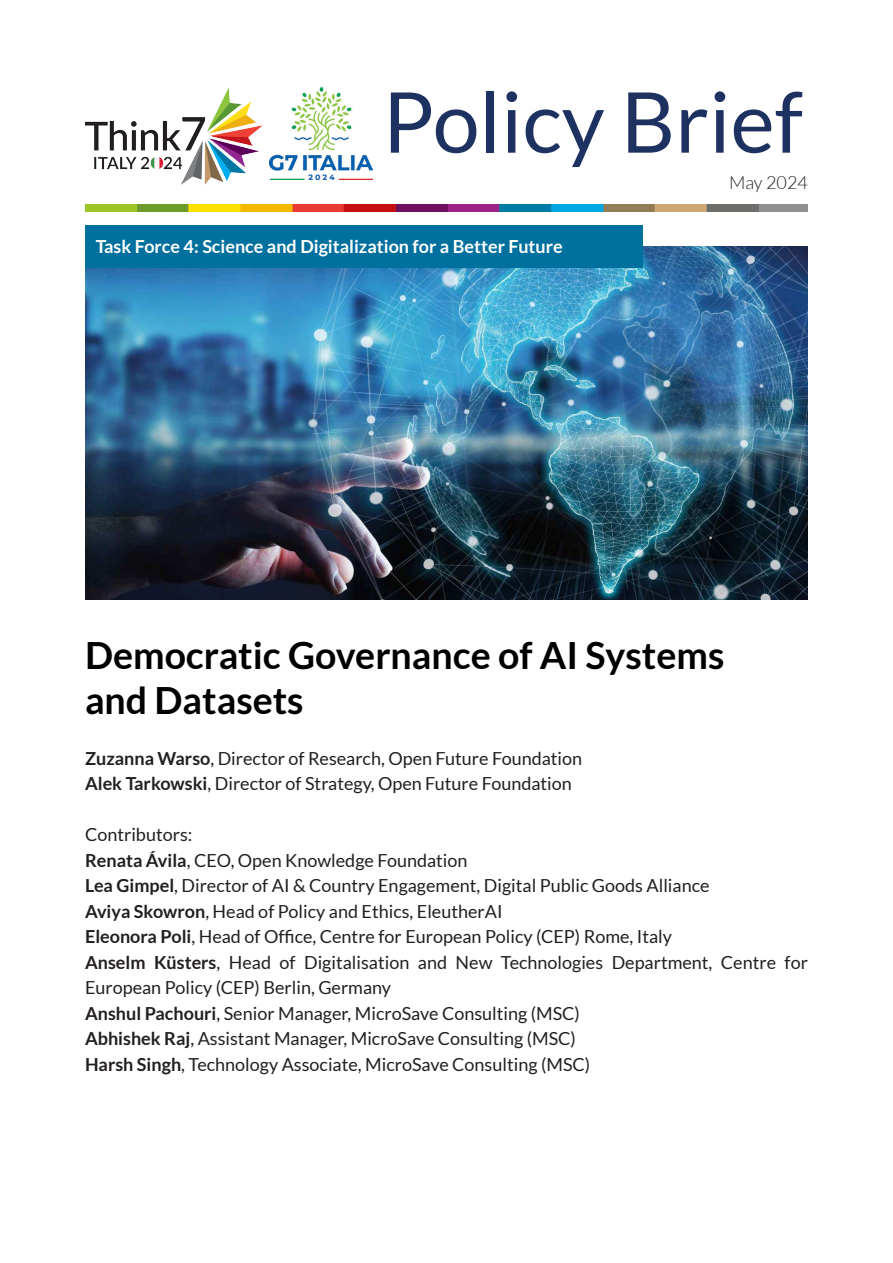
<style>
.page{position:relative;width:893px;height:1263px;background:#fff}
.page>*{position:absolute;margin:0;border:0;box-sizing:border-box;transform-origin:0 0}
.t1{font:84px "Lato";color:#1e3262}
.TITOLO{font:700 37.5px "Lato";color:#000}
.TESTO{font:18px/25.5px "Lato";color:#231f20}
.t2{font:700 18px "Lato";color:#fff}
.t3{font:300 18px "Lato";color:#231f20}
.s1{font-weight:700}
</style>
<div class="page">
<img style="left:85px;top:87px;width:177px;height:98px">
<img style="left:269px;top:87px;width:103px;height:93px">
<img style="left:85px;top:204px;width:723px;height:7px">
<img style="left:85px;top:247px;width:723px;height:353px">
<div style="left:85px;top:225px;width:557px;height:43px;background:#00709e"></div>
<h1 class="t1" style="left:383px;top:75px;width:422px">Policy Brief</h1>
<p class="t3" style="left:729px;top:173px;width:80px">May 2024</p>
<p class="t2" style="left:96px;top:236px;width:468px">Task Force 4: Science and Digitalization for a Better Future</p>
<p class="TITOLO" style="left:85px;top:634px;width:641px">Democratic Governance of AI Systems</p>
<p class="TITOLO" style="left:85px;top:679px;width:220px">and Datasets</p>
<p class="TESTO" style="left:85px;top:745px;width:499px"><span class="s1">Zuzanna Warso</span>, Director of Research, Open Future Foundation</p>
<p class="TESTO" style="left:85px;top:771px;width:488px"><span class="s1">Alek Tarkowski</span>, Director of Strategy, Open Future Foundation</p>
<p class="TESTO" style="left:85px;top:822px;width:109px">Contributors:</p>
<p class="TESTO" style="left:85px;top:847px;width:384px"><span class="s1">Renata Ávila</span>, CEO, Open Knowledge Foundation</p>
<p class="TESTO" style="left:85px;top:873px;width:626px"><span class="s1">Lea Gimpel</span>, Director of AI &amp; Country Engagement, Digital Public Goods Alliance</p>
<p class="TESTO" style="left:85px;top:898px;width:419px"><span class="s1">Aviya Skowron</span>, Head of Policy and Ethics, EleutherAI</p>
<p class="TESTO" style="left:85px;top:924px;width:589px"><span class="s1">Eleonora Poli</span>, Head of Office, Centre for European Policy (CEP) Rome, Italy</p>
<p class="TESTO" style="left:85px;top:949px;width:724px"><span class="s1">Anselm Küsters</span>, Head of Digitalisation and New Technologies Department, Centre for<br>European Policy (CEP) Berlin, Germany</p>
<p class="TESTO" style="left:85px;top:1000px;width:496px"><span class="s1">Anshul Pachouri</span>, Senior Manager, MicroSave Consulting (MSC)</p>
<p class="TESTO" style="left:85px;top:1026px;width:492px"><span class="s1">Abhishek Raj</span>, Assistant Manager, MicroSave Consulting (MSC)</p>
<p class="TESTO" style="left:85px;top:1051px;width:507px"><span class="s1">Harsh Singh</span>, Technology Associate, MicroSave Consulting (MSC)</p>
</div>
